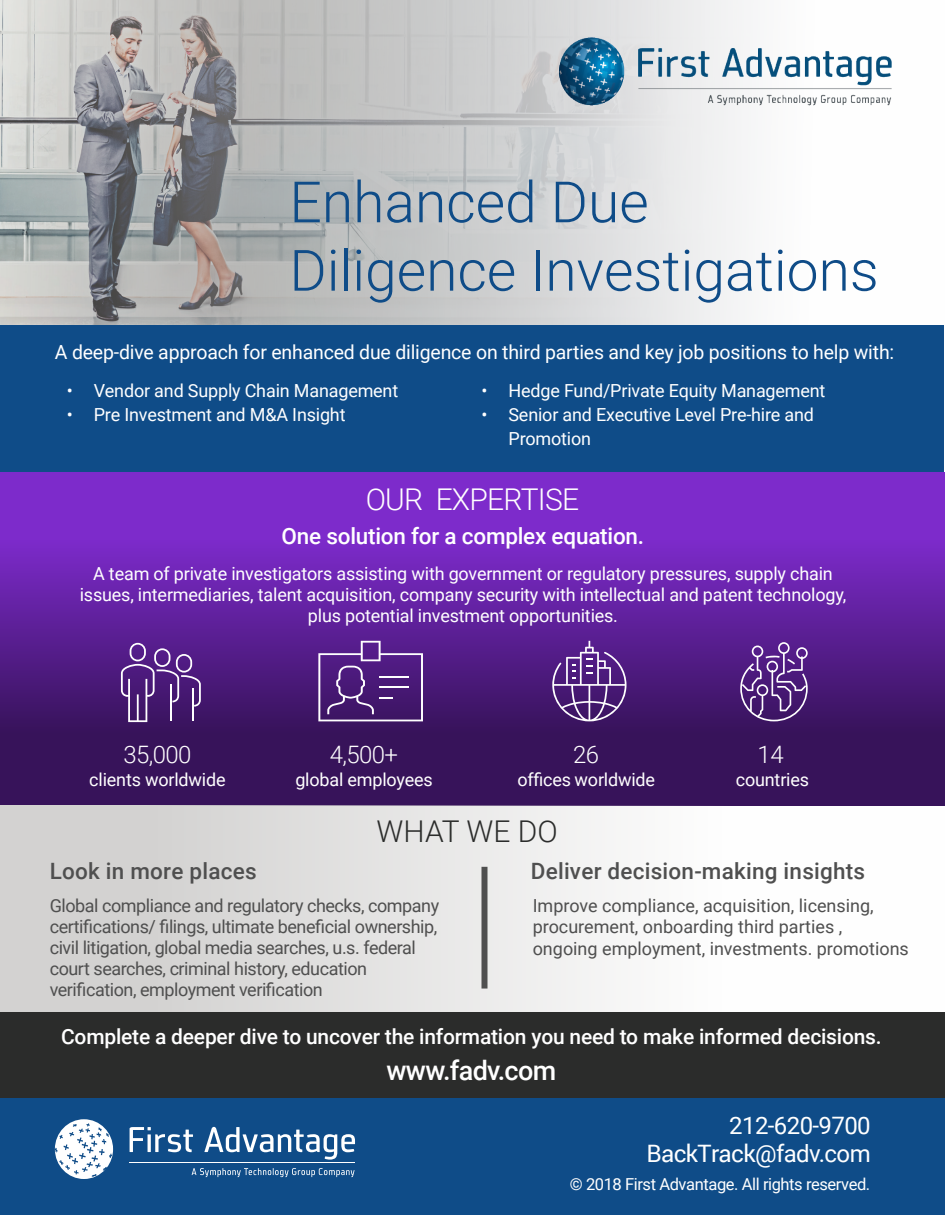
<style>
.page{position:relative;width:945px;height:1215px;background:#fff}
.page>*{position:absolute;margin:0;border:0;box-sizing:border-box;transform-origin:0 0}
.t1{font:300 57px "Roboto";color:#0f4c88}
.t2{font:300 30px "Roboto";letter-spacing:-.025em;color:#fff}
.t3{font:300 30px "Roboto";color:#2b2c2b}
.t4{font:500 27px "Roboto";letter-spacing:-.025em;color:#fff}
.t5{font:24px/28px "Roboto";letter-spacing:-.025em;color:#fff;text-align:right}
.t6{font:300 24px "Roboto";letter-spacing:-.025em;color:#fff}
.t7{font:500 22.5px "Roboto";letter-spacing:.01em;color:#4f4f4f}
.t8{font:500 22.5px "Roboto";letter-spacing:-.01em;color:#fff}
.t9{font:500 21px "Roboto";letter-spacing:-.01em;color:#fff}
.t10{font:19.5px "Roboto";letter-spacing:-.01em;color:#fff}
.t11{font:18px/21px "Roboto";letter-spacing:-.01em;color:#fff}
.t12{font:18px/21px "Roboto";letter-spacing:-.025em;color:#4f4f4f}
.t13{font:18px/21.6px "Roboto";color:#4f4f4f}
.t14{font:16.5px "Roboto";letter-spacing:-.025em;color:#fff}
</style>
<div class="page">
<svg style="left:0;top:0;width:744px;height:343px;background:#c0c1c1"></svg>
<div style="left:1px;top:325px;width:943px;height:147px;background:#0f4c88"></div>
<div style="left:0;top:1012px;width:945px;height:87px;background:#2b2c2b"></div>
<div style="left:0;top:1098px;width:945px;height:117px;background:#0f4c88"></div>
<svg style="left:192px;top:1168px;width:163px;height:9px"></svg>
<hr style="left:130px;top:1162px;width:225px;height:1px;background:#fff">
<svg style="left:130px;top:1127px;width:63px;height:25px"></svg>
<svg style="left:204px;top:1127px;width:151px;height:33px"></svg>
<svg style="left:55px;top:1119px;width:58px;height:60px"></svg>
<div style="left:0;top:472px;width:945px;height:334px;background:#7d2bcb"></div>
<svg style="left:0;top:557px;width:945px;height:249px;background:#4e1b7f"></svg>
<svg style="left:121px;top:643px;width:80px;height:79px;background:#653c8c"></svg>
<svg style="left:318px;top:641px;width:105px;height:80px;background:#62378a"></svg>
<svg style="left:552px;top:641px;width:75px;height:80px;background:#6a4291"></svg>
<svg style="left:740px;top:642px;width:68px;height:79px;background:#6b4391"></svg>
<img style="left:559px;top:38px;width:333px;height:68px">
<div style="left:1px;top:806px;width:944px;height:206px;background:linear-gradient(to right,#cecdcc,#fff)"></div>
<div style="left:482px;top:867px;width:6px;height:122px;background:#4f4f4f"></div>
<p class="t1" style="left:289px;top:162px;width:361px">Enhanced Due</p>
<p class="t1" style="left:289px;top:230px;width:591px">Diligence Investigations</p>
<p class="t10" style="left:55px;top:339px;width:841px">A deep-dive approach for enhanced due diligence on third parties and key job positions to help with:</p>
<p class="t11" style="left:67px;top:379px;width:333px">• Vendor and Supply Chain Management</p>
<p class="t11" style="left:67px;top:403px;width:280px">• Pre Investment and M&amp;A Insight</p>
<p class="t11" style="left:482px;top:379px;width:346px">• Hedge Fund/Private Equity Management</p>
<p class="t11" style="left:508px;top:402px;width:307px;line-height:24px;text-indent:-27px">• Senior and Executive Level Pre-hire and<br>Promotion</p>
<p class="t2" style="left:366px;top:478px;width:215px">OUR EXPERTISE</p>
<p class="t8" style="left:282px;top:520px;width:364px">One solution for a complex equation.</p>
<p class="t11" style="left:80px;top:562px;width:768px;text-align:center">A team of private investigators assisting with government or regulatory pressures, supply chain issues, intermediaries, talent acquisition, company security with intellectual and patent technology, plus potential investment opportunities.</p>
<p class="t6" style="left:123px;top:738px;width:70px">35,000</p>
<p class="t6" style="left:330px;top:738px;width:70px">4,500+</p>
<p class="t6" style="left:573px;top:738px;width:27px">26</p>
<p class="t6" style="left:758px;top:738px;width:27px">14</p>
<p class="t11" style="left:89px;top:768px;width:138px">clients worldwide</p>
<p class="t11" style="left:295px;top:768px;width:139px">global employees</p>
<p class="t11" style="left:517px;top:768px;width:139px">offices worldwide</p>
<p class="t11" style="left:736px;top:768px;width:75px">countries</p>
<p class="t3" style="left:377px;top:810px;width:183px">WHAT WE DO</p>
<p class="t7" style="left:50px;top:855px;width:209px">Look in more places</p>
<p class="t7" style="left:531px;top:855px;width:336px">Deliver decision-making insights</p>
<p class="t12" style="left:50px;top:894px;width:391px">Global compliance and regulatory checks, company certifications/ filings, ultimate beneficial ownership, civil litigation, global media searches, u.s. federal court searches, criminal history, education verification, employment verification</p>
<p class="t13" style="left:533px;top:894px;width:378px">Improve compliance, acquisition, licensing, procurement, onboarding third parties , ongoing employment, investments. promotions</p>
<p class="t9" style="left:61px;top:1022px;width:822px">Complete a deeper dive to uncover the information you need to make informed decisions.</p>
<p class="t4" style="left:387px;top:1052px;width:171px">www.fadv.com</p>
<p class="t5" style="left:646px;top:1110px;width:226px">212-620-9700<br>BackTrack@fadv.com</p>
<p class="t14" style="left:570px;top:1173px;width:302px">© 2018 First Advantage. All rights reserved.</p>
</div>
